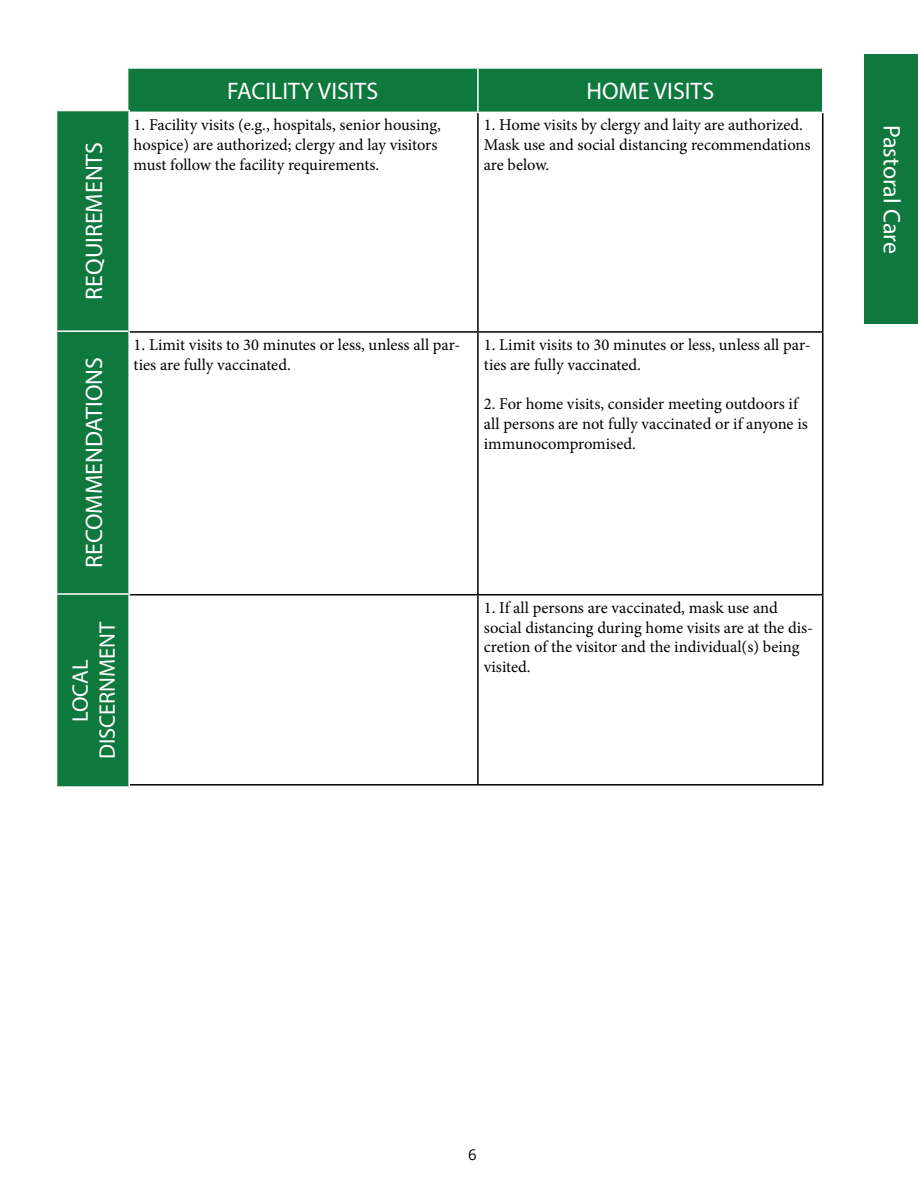
<style>
.page{position:relative;width:918px;height:1188px;background:#fff}
.page>*{position:absolute;margin:0;border:0;box-sizing:border-box;transform-origin:0 0}
.t1{font:24px "Myriad Pro";color:#fff}
.t2{font:22.5px/27px "Myriad Pro";color:#fff;text-align:center}
.t3{font:16.5px/19.8px "Minion Pro";color:#000}
.t4{font:15px "Open Sans";color:#000}
</style>
<div class="page">
<div style="left:864px;top:54px;width:54px;height:269px;background:#0f783d"></div>
<div style="left:128px;top:69px;width:694px;height:43px;background:#0f783d"></div>
<hr style="left:477px;top:113px;width:2px;height:218px;background:#000">
<hr style="left:822px;top:113px;width:2px;height:218px;background:#000">
<hr style="left:127px;top:331px;width:351px;height:2px;background:#000">
<hr style="left:478px;top:331px;width:346px;height:2px;background:#000">
<hr style="left:477px;top:333px;width:2px;height:261px;background:#000">
<hr style="left:822px;top:333px;width:2px;height:261px;background:#000">
<hr style="left:127px;top:594px;width:351px;height:2px;background:#000">
<hr style="left:478px;top:594px;width:346px;height:2px;background:#000">
<hr style="left:477px;top:596px;width:2px;height:188px;background:#000">
<hr style="left:822px;top:596px;width:2px;height:188px;background:#000">
<hr style="left:127px;top:784px;width:351px;height:2px;background:#000">
<hr style="left:478px;top:784px;width:346px;height:2px;background:#000">
<hr style="left:477px;top:69px;width:2px;height:43px;background:#fff">
<div style="left:57px;top:111px;width:71px;height:675px;background:#0f783d"></div>
<hr style="left:128px;top:594px;width:2px;height:194px;background:#fff">
<hr style="left:128px;top:331px;width:2px;height:263px;background:#fff">
<hr style="left:128px;top:110px;width:2px;height:221px;background:#fff">
<hr style="left:57px;top:593px;width:71px;height:2px;background:#fff">
<hr style="left:57px;top:330px;width:71px;height:2px;background:#fff">
<h1 class="t1" style="left:79px;top:300px;width:159px;rotate:-90deg">REQUIREMENTS</h1>
<h1 class="t1" style="left:79px;top:568px;width:213px;rotate:-90deg">RECOMMENDATIONS</h1>
<h2 class="t2" style="left:67px;top:759px;width:139px;rotate:-90deg">LOCAL<br>DISCERNMENT</h2>
<h1 class="t1" style="left:227px;top:76px;width:152px">FACILITY VISITS</h1>
<h1 class="t1" style="left:586px;top:76px;width:129px">HOME VISITS</h1>
<p class="t3" style="left:134px;top:115px;width:309px">1. Facility visits (e.g., hospitals, senior housing, hospice) are authorized; clergy and lay visitors must follow the facility requirements.</p>
<p class="t3" style="left:484px;top:115px;width:328px">1. Home visits by clergy and laity are authorized.<br>Mask use and social distancing recommendations are below.</p>
<p class="t3" style="left:134px;top:335px;width:328px">1. Limit visits to 30 minutes or less, unless all par&shy;ties are fully vaccinated.</p>
<p class="t3" style="left:484px;top:335px;width:328px">1. Limit visits to 30 minutes or less, unless all par&shy;ties are fully vaccinated.</p>
<p class="t3" style="left:484px;top:394px;width:325px">2. For home visits, consider meeting outdoors if all persons are not fully vaccinated or if anyone is immunocompromised.</p>
<p class="t3" style="left:484px;top:598px;width:331px">1. If all persons are vaccinated, mask use and social distancing during home visits are at the dis&shy;cretion of the visitor and the individual(s) being visited.</p>
<h1 class="t1" style="left:907px;top:125px;width:131px;rotate:90deg">Pastoral Care</h1>
<p class="t4" style="left:468px;top:1144px;width:10px">6</p>
</div>
